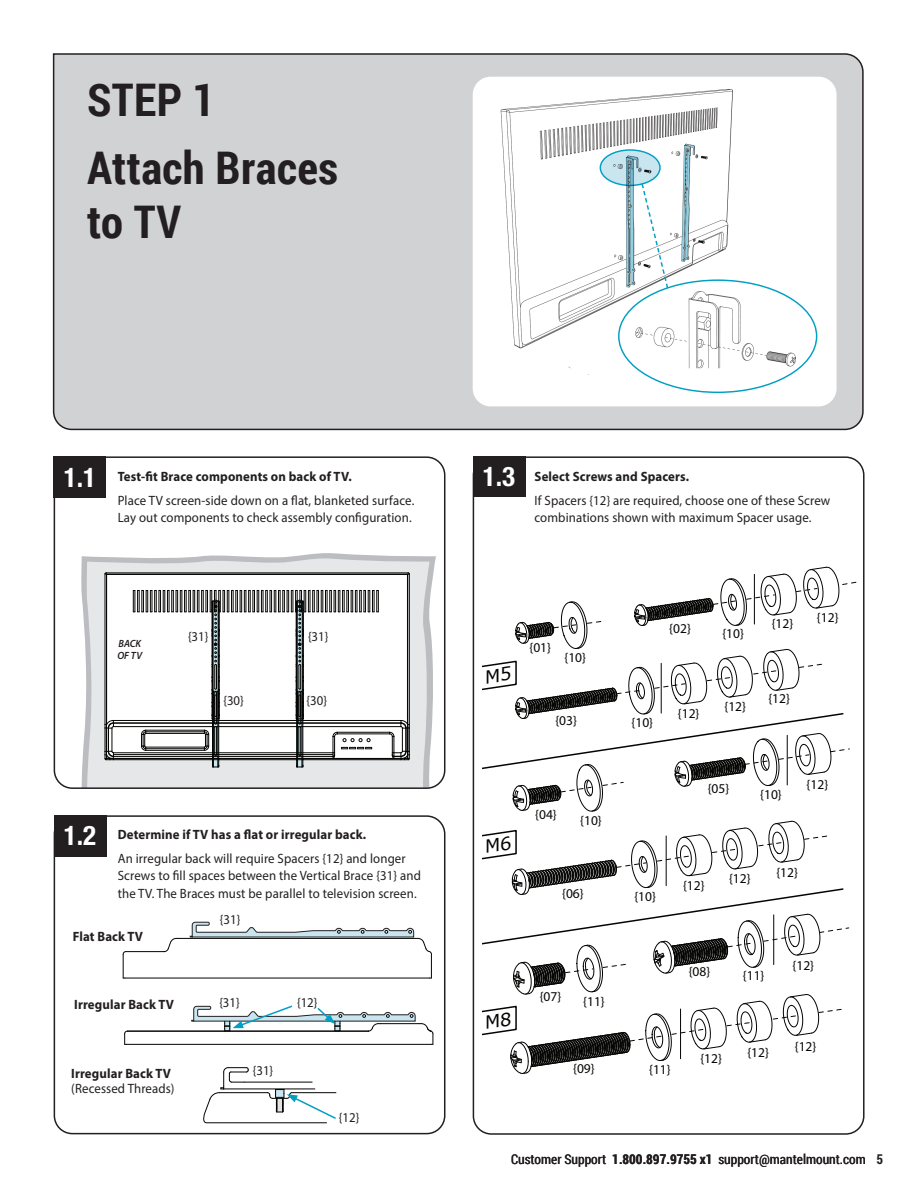
<style>
.page{position:relative;width:918px;height:1188px;background:#fff}
.page>*{position:absolute;margin:0;border:0;box-sizing:border-box;transform-origin:0 0}
.t1{font:700 45px/67.5px "Roboto Condensed";letter-spacing:.01em;color:#231f20}
.t2{font:700 condensed 27px "Helvetica Neue LT Std";color:#fff}
.t3{font:13.5px/17.2px "Myriad Pro";letter-spacing:.01em;color:#231f20;scale:.95 1}
.t4{font:700 13.5px "Myriad Pro";letter-spacing:.01em;color:#231f20;scale:.95 1}
.t5{font:13.5px "Myriad Pro";color:#050504}
.t6{font:13.5px "Roboto Condensed";color:#231f20}
.t7{font:700 13.5px "Roboto Condensed";color:#231f20}
.t8{font:italic 600 10.5px/12px "Myriad Pro";color:#231f20;scale:.95 1}
.s1{font-weight:700}
</style>
<div class="page">
<div style="left:52px;top:53px;width:812px;height:378px;background:#d1d2d4"></div>
<div style="left:473px;top:77px;width:364px;height:329px;background:#fff;border-radius:18px"></div>
<img style="left:500px;top:89px;width:233px;height:280px">
<svg style="left:600px;top:150px;width:60px;height:35px;background:#abcfdc"></svg>
<div style="left:600px;top:149px;width:61px;height:37px;border:1px solid #009fc3;border-radius:50%"></div>
<div style="left:553px;top:316px;width:151px;height:64px;background:#fff;border-radius:50%"></div>
<div style="left:619px;top:280px;width:198px;height:112px;background:#fff;border-radius:50%"></div>
<img style="left:634px;top:291px;width:167px;height:77px">
<svg style="left:640px;top:182px;width:29px;height:108px"></svg>
<svg style="left:81px;top:553px;width:355px;height:235px"></svg>
<svg style="left:85px;top:557px;width:345px;height:229px;background:#d9dadc"></svg>
<div style="left:105px;top:573px;width:304px;height:186px;background:#fff"></div>
<hr style="left:113px;top:726px;width:288px;height:1px;background:#040503">
<hr style="left:337px;top:732px;width:53px;height:1px;background:#040503">
<hr style="left:337px;top:734px;width:53px;height:1px;background:#040503">
<hr style="left:113px;top:753px;width:220px;height:1px;background:#040503">
<hr style="left:113px;top:754px;width:220px;height:1px;background:#040503">
<hr style="left:113px;top:756px;width:220px;height:1px;background:#040503">
<hr style="left:113px;top:723px;width:288px;height:1px;background:#040503">
<hr style="left:113px;top:720px;width:288px;height:1px;background:#040503">
<hr style="left:113px;top:758px;width:220px;height:1px;background:#040503">
<hr style="left:113px;top:759px;width:288px;height:1px;background:#040503">
<hr style="left:333px;top:758px;width:61px;height:1px;background:#040503">
<hr style="left:105px;top:574px;width:1px;height:151px;background:#040503">
<hr style="left:106px;top:574px;width:1px;height:151px;background:#040503">
<svg style="left:104px;top:720px;width:10px;height:40px"></svg>
<hr style="left:407px;top:574px;width:1px;height:151px;background:#040503">
<hr style="left:409px;top:574px;width:1px;height:151px;background:#040503">
<svg style="left:389px;top:720px;width:21px;height:40px"></svg>
<hr style="left:107px;top:574px;width:301px;height:1px;background:#040503">
<hr style="left:106px;top:573px;width:302px;height:1px;background:#040503">
<svg style="left:133px;top:590px;width:246px;height:178px"></svg>
<div style="left:473px;top:456px;width:392px;height:679px;border:2px solid #231f20;border-radius:18px"></div>
<div style="left:473px;top:456px;width:52px;height:41px;background:#231f20"></div>
<hr style="left:483px;top:616px;width:1px;height:471px;background:#040503">
<div style="left:54px;top:456px;width:391px;height:333px;border:2px solid #231f20;border-radius:18px"></div>
<div style="left:54px;top:456px;width:52px;height:42px;background:#231f20"></div>
<div style="left:54px;top:815px;width:391px;height:319px;border:2px solid #231f20;border-radius:18px"></div>
<div style="left:54px;top:815px;width:52px;height:42px;background:#231f20"></div>
<hr style="left:126px;top:951px;width:38px;height:1px;background:#040503">
<hr style="left:125px;top:978px;width:305px;height:1px;background:#040503">
<svg style="left:122px;top:951px;width:5px;height:28px"></svg>
<svg style="left:163px;top:938px;width:16px;height:14px"></svg>
<hr style="left:179px;top:938px;width:236px;height:1px;background:#040503">
<svg style="left:190px;top:922px;width:242px;height:57px"></svg>
<svg style="left:124px;top:1030px;width:4px;height:15px"></svg>
<hr style="left:126px;top:1044px;width:305px;height:1px;background:#040503">
<hr style="left:127px;top:1031px;width:242px;height:1px;background:#040503">
<svg style="left:203px;top:1067px;width:134px;height:56px"></svg>
<svg style="left:191px;top:1005px;width:243px;height:40px"></svg>
<div style="left:266px;top:1058px;width:23px;height:20px;background:#fff"></div>
<svg style="left:483px;top:567px;width:374px;height:245px"></svg>
<svg style="left:483px;top:821px;width:366px;height:253px"></svg>
<h1 class="t1" style="left:87px;top:65px;width:253px">STEP 1<br>Attach Braces</h1>
<h1 class="t1" style="left:87px;top:186px;width:96px">to TV</h1>
<h2 class="t2" style="left:64px;top:461px;width:34px">1.1</h2>
<p class="t4" style="left:118px;top:468px;width:248px">Test-fit Brace components on back of TV.</p>
<p class="t3" style="left:118px;top:492px;width:314px">Place TV screen-side down on a flat, blanketed surface.<br>Lay out components to check assembly configuration.</p>
<p class="t8" style="left:117px;top:637px;width:28px">BACK<br>OF TV</p>
<p class="t3" style="left:188px;top:627px;width:23px">{31}</p>
<p class="t3" style="left:223px;top:692px;width:23px">{30}</p>
<p class="t3" style="left:308px;top:627px;width:23px">{31}</p>
<p class="t3" style="left:307px;top:692px;width:23px">{30}</p>
<h2 class="t2" style="left:64px;top:819px;width:34px">1.2</h2>
<p class="t4" style="left:118px;top:826px;width:263px">Determine if TV has a flat or irregular back.</p>
<p class="t3" style="left:118px;top:850px;width:321px">An irregular back will require Spacers {12} and longer<br>Screws to fill spaces between the Vertical Brace {31} and the TV. The Braces must be parallel to television screen.</p>
<p class="t3" style="left:220px;top:911px;width:23px">{31}</p>
<p class="t4" style="left:73px;top:927px;width:76px">Flat Back TV</p>
<p class="t3" style="left:219px;top:993px;width:23px">{31}</p>
<p class="t4" style="left:74px;top:996px;width:107px">Irregular Back TV</p>
<p class="t3" style="left:297px;top:994px;width:23px">{12}</p>
<p class="t4" style="left:71px;top:1065px;width:107px">Irregular Back TV</p>
<p class="t3" style="left:71px;top:1080px;width:110px">(Recessed Threads)</p>
<p class="t3" style="left:253px;top:1062px;width:23px">{31}</p>
<p class="t3" style="left:339px;top:1109px;width:23px">{12}</p>
<h2 class="t2" style="left:483px;top:460px;width:34px">1.3</h2>
<p class="t4" style="left:535px;top:468px;width:164px">Select Screws and Spacers.</p>
<p class="t3" style="left:535px;top:492px;width:313px">If Spacers {12} are required, choose one of these Screw combinations shown with maximum Spacer usage.</p>
<p class="t5" style="left:530px;top:640px;width:23px">{01}</p>
<p class="t5" style="left:565px;top:650px;width:23px">{10}</p>
<p class="t5" style="left:555px;top:712px;width:23px">{03}</p>
<p class="t5" style="left:535px;top:807px;width:23px">{04}</p>
<p class="t5" style="left:580px;top:812px;width:23px">{10}</p>
<p class="t5" style="left:562px;top:885px;width:23px">{06}</p>
<p class="t5" style="left:540px;top:988px;width:23px">{07}</p>
<p class="t5" style="left:583px;top:993px;width:23px">{11}</p>
<p class="t5" style="left:573px;top:1060px;width:23px">{09}</p>
<p class="t5" style="left:669px;top:620px;width:23px">{02}</p>
<p class="t5" style="left:722px;top:625px;width:23px">{10}</p>
<p class="t5" style="left:772px;top:616px;width:23px">{12}</p>
<p class="t5" style="left:817px;top:610px;width:23px">{12}</p>
<p class="t5" style="left:632px;top:714px;width:23px">{10}</p>
<p class="t5" style="left:678px;top:705px;width:23px">{12}</p>
<p class="t5" style="left:725px;top:698px;width:23px">{12}</p>
<p class="t5" style="left:768px;top:690px;width:23px">{12}</p>
<p class="t5" style="left:708px;top:781px;width:23px">{05}</p>
<p class="t5" style="left:760px;top:786px;width:23px">{10}</p>
<p class="t5" style="left:807px;top:776px;width:23px">{12}</p>
<p class="t5" style="left:634px;top:889px;width:23px">{10}</p>
<p class="t5" style="left:683px;top:878px;width:23px">{12}</p>
<p class="t5" style="left:729px;top:870px;width:23px">{12}</p>
<p class="t5" style="left:776px;top:865px;width:23px">{12}</p>
<p class="t5" style="left:689px;top:963px;width:23px">{08}</p>
<p class="t5" style="left:743px;top:968px;width:23px">{11}</p>
<p class="t5" style="left:793px;top:957px;width:23px">{12}</p>
<p class="t5" style="left:649px;top:1061px;width:23px">{11}</p>
<p class="t5" style="left:700px;top:1050px;width:23px">{12}</p>
<p class="t5" style="left:747px;top:1044px;width:23px">{12}</p>
<p class="t5" style="left:795px;top:1038px;width:23px">{12}</p>
<p class="t6" style="left:511px;top:1150px;width:356px">Customer Support <span class="s1">1.800.897.9755 x1</span> support@mantelmount.com</p>
<p class="t7" style="left:877px;top:1150px;width:8px">5</p>
</div>
